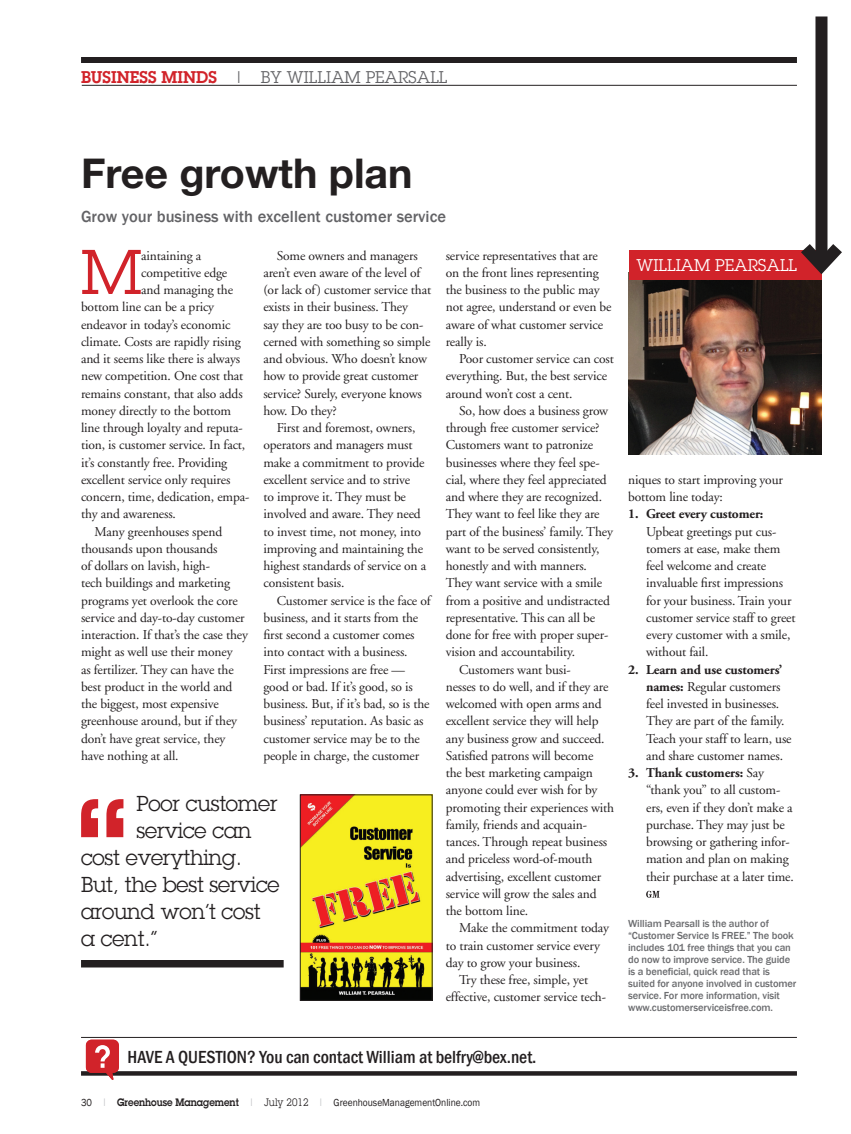
<style>
.page{position:relative;width:851px;height:1134px;background:#fff}
.page>*{position:absolute;margin:0;border:0;box-sizing:border-box;transform-origin:0 0}
.Culture_Headline{font:600 135px "Lubalin Graph";color:#d1232a}
.body_copy__new{font:62.1px "Lubalin Graph";color:#d1232a}
.Normal__Web{font:700 41.1px "Helvetica Neue";color:#231f20}
.body_copy__new-2{font:21px "Lubalin Graph";letter-spacing:-.01em;color:#231f20}
.email_line{font:500 condensed 18px "Franklin Gothic";color:#231f20}
.deck__new{font:500 16.5px "Franklin Gothic";color:#636366}
.t1{font:16.5px "Lubalin Graph";color:#636366}
.t2{font:16.5px "Lubalin Graph";color:#fff}
.body_copy__new-3{font:13.5px/17.2px "Adobe Garamond";letter-spacing:-.01em;color:#231f20}
.author_bio__new{font:500 10.5px/12px "Franklin Gothic";letter-spacing:-.01em;color:#6c6d70}
.t3{font:10.5px "Franklin Gothic";color:#231f20;scale:.9 1}
.s1{font-weight:600;color:#d1232a}
.s2{font-weight:700}
.s3{font-family:"Lubalin Graph";color:#bcbdc0}
.s4{font-family:"Lubalin Graph";font-weight:600}
.s5{font-family:"Lubalin Graph"}
</style>
<div class="page">
<hr style="left:82px;top:85px;width:714px;height:1px;background:#231f20">
<div style="left:81px;top:57px;width:715px;height:6px;background:#231f20"></div>
<img style="left:628px;top:280px;width:193px;height:174px">
<div style="left:628px;top:251px;width:193px;height:29px;background:#d1232a"></div>
<hr style="left:81px;top:1037px;width:715px;height:1px;background:#231f20">
<div style="left:81px;top:1071px;width:715px;height:5px;background:#231f20"></div>
<svg style="left:86px;top:1040px;width:33px;height:40px"></svg>
<div style="left:815px;top:16px;width:12px;height:249px;background:#231f20"></div>
<svg style="left:788px;top:231px;width:54px;height:52px"></svg>
<svg style="left:646px;top:891px;width:13px;height:7px"></svg>
<img style="left:302px;top:797px;width:128px;height:201px">
<div style="left:300px;top:795px;width:132px;height:205px;border:1px solid #231f20"></div>
<div style="left:81px;top:960px;width:203px;height:8px;background:#231f20"></div>
<p class="t1" style="left:81px;top:66px;width:368px"><span class="s1">BUSINESS MINDS</span> | BY WILLIAM PEARSALL</p>
<p class="Normal__Web" style="left:81px;top:148px;width:333px">Free growth plan</p>
<p class="deck__new" style="left:81px;top:207px;width:366px">Grow your business with excellent customer service</p>
<p class="body_copy__new" style="left:81px;top:232px;width:62px">M</p>
<p class="body_copy__new-3" style="left:141px;top:247px;width:62px">aintaining a</p>
<p class="body_copy__new-3" style="left:141px;top:264px;width:88px">competitive edge</p>
<p class="body_copy__new-3" style="left:141px;top:281px;width:93px">and managing the</p>
<p class="body_copy__new-3" style="left:81px;top:299px;width:135px">bottom line can be a pricy</p>
<p class="body_copy__new-3" style="left:81px;top:316px;width:151px">endeavor in today’s economic</p>
<p class="body_copy__new-3" style="left:81px;top:333px;width:161px">climate. Costs are rapidly rising</p>
<p class="body_copy__new-3" style="left:81px;top:350px;width:161px">and it seems like there is always</p>
<p class="body_copy__new-3" style="left:81px;top:368px;width:164px">new competition. One cost that</p>
<p class="body_copy__new-3" style="left:81px;top:385px;width:163px">remains constant, that also adds</p>
<p class="body_copy__new-3" style="left:81px;top:402px;width:152px">money directly to the bottom</p>
<p class="body_copy__new-3" style="left:81px;top:419px;width:163px">line through loyalty and reputa-</p>
<p class="body_copy__new-3" style="left:81px;top:437px;width:166px">tion, is customer service. In fact,</p>
<p class="body_copy__new-3" style="left:81px;top:454px;width:148px">it’s constantly free. Providing</p>
<p class="body_copy__new-3" style="left:81px;top:471px;width:151px">excellent service only requires</p>
<p class="body_copy__new-3" style="left:81px;top:488px;width:170px">concern, time, dedication, empa-</p>
<p class="body_copy__new-3" style="left:81px;top:506px;width:96px">thy and awareness.</p>
<p class="body_copy__new-3" style="left:81px;top:523px;width:168px;text-indent:14px">Many greenhouses spend thousands upon thousands<br>of dollars on lavish, high-<br>tech buildings and marketing programs yet overlook the core service and day-to-day customer interaction. If that’s the case they might as well use their money<br>as fertilizer. They can have the best product in the world and the biggest, most expensive greenhouse around, but if they don’t have great service, they have nothing at all.</p>
<p class="body_copy__new-3" style="left:263px;top:247px;width:169px;text-indent:14px">Some owners and managers aren’t even aware of the level of (or lack of) customer service that exists in their business. They<br>say they are too busy to be con&shy;cerned with something so simple and obvious. Who doesn’t know how to provide great customer service? Surely, everyone knows how. Do they?</p>
<p class="body_copy__new-3" style="left:263px;top:419px;width:164px;text-indent:14px">First and foremost, owners, operators and managers must make a commitment to provide excellent service and to strive<br>to improve it. They must be involved and aware. They need to invest time, not money, into improving and maintaining the highest standards of service on a consistent basis.</p>
<p class="body_copy__new-3" style="left:263px;top:592px;width:169px;text-indent:14px">Customer service is the face of business, and it starts from the first second a customer comes into contact with a business.<br>First impressions are free — good or bad. If it’s good, so is business. But, if it’s bad, so is the business’ reputation. As basic as customer service may be to the people in charge, the customer</p>
<p class="body_copy__new-2" style="left:136px;top:790px;width:143px">Poor customer</p>
<p class="body_copy__new-2" style="left:136px;top:817px;width:117px">service can</p>
<p class="body_copy__new-2" style="left:81px;top:844px;width:163px">cost everything.</p>
<p class="body_copy__new-2" style="left:81px;top:871px;width:200px">But, the best service</p>
<p class="body_copy__new-2" style="left:81px;top:898px;width:181px">around won’t cost</p>
<p class="body_copy__new-2" style="left:81px;top:925px;width:78px">a cent.”</p>
<p class="Culture_Headline" style="left:77px;top:757px;width:53px">“</p>
<p class="body_copy__new-3" style="left:446px;top:247px;width:167px">service representatives that are on the front lines representing the business to the public may not agree, understand or even be aware of what customer service really is.</p>
<p class="body_copy__new-3" style="left:446px;top:350px;width:170px;text-indent:14px">Poor customer service can cost everything. But, the best service around won’t cost a cent.</p>
<p class="body_copy__new-3" style="left:446px;top:402px;width:169px;text-indent:14px">So, how does a business grow through free customer service?<br>Customers want to patronize businesses where they feel spe&shy;cial, where they feel appreciated and where they are recognized.<br>They want to feel like they are part of the business’ family. They want to be served consistently, honestly and with manners.<br>They want service with a smile from a positive and undistracted representative. This can all be done for free with proper super&shy;vision and accountability.</p>
<p class="body_copy__new-3" style="left:446px;top:661px;width:170px;text-indent:14px">Customers want busi-<br>nesses to do well, and if they are welcomed with open arms and excellent service they will help any business grow and succeed.<br>Satisfied patrons will become<br>the best marketing campaign anyone could ever wish for by promoting their experiences with family, friends and acquain&shy;tances. Through repeat business and priceless word-of-mouth advertising, excellent customer service will grow the sales and the bottom line.</p>
<p class="body_copy__new-3" style="left:446px;top:920px;width:165px;text-indent:14px">Make the commitment today to train customer service every day to grow your business.</p>
<p class="body_copy__new-3" style="left:446px;top:971px;width:162px;text-align:center">Try these free, simple, yet effective, customer service tech-</p>
<p class="t2" style="left:636px;top:255px;width:162px">WILLIAM PEARSALL</p>
<p class="body_copy__new-3" style="left:628px;top:471px;width:156px">niques to start improving your bottom line today:</p>
<p class="body_copy__new-3" style="left:646px;top:506px;width:151px;text-indent:-18px"><span class="s2">1. Greet every customer:<br></span>Upbeat greetings put cus&shy;tomers at ease, make them feel welcome and create invaluable first impressions for your business. Train your customer service staff to greet every customer with a smile, without fail.</p>
<p class="body_copy__new-3" style="left:646px;top:661px;width:147px;text-indent:-18px"><span class="s2">2. Learn and use customers’ names:</span> Regular customers feel invested in businesses.<br>They are part of the family.<br>Teach your staff to learn, use and share customer names.</p>
<p class="body_copy__new-3" style="left:646px;top:764px;width:149px;text-indent:-18px"><span class="s2">3. Thank customers:</span> Say “thank you” to all custom&shy;ers, even if they don’t make a purchase. They may just be browsing or gathering infor&shy;mation and plan on making their purchase at a later time.</p>
<p class="author_bio__new" style="left:628px;top:918px;width:170px">William Pearsall is the author of “Customer Service Is FREE.” The book includes 101 free things that you can do now to improve service. The guide is a beneficial, quick read that is suited for anyone involved in customer service. For more information, visit www.customerserviceisfree.com.</p>
<p class="email_line" style="left:128px;top:1045px;width:410px">HAVE A QUESTION? You can contact William at belfry@bex.net.</p>
<p class="t3" style="left:81px;top:1096px;width:445px">30 <span class="s3">|</span> <span class="s4">Greenhouse Management</span> <span class="s3">|</span> <span class="s5">July 2012</span> <span class="s3">|</span> GreenhouseManagementOnline.com</p>
</div>
